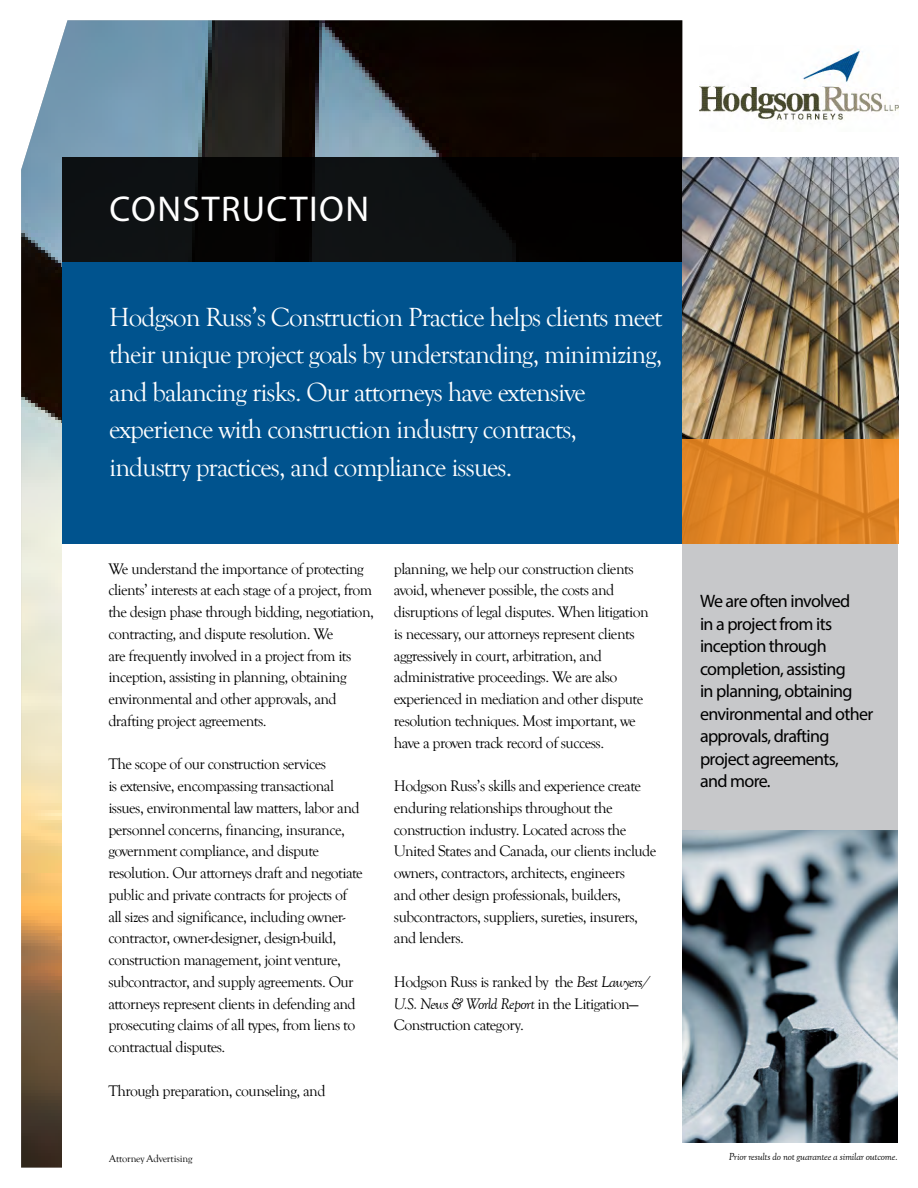
<style>
.page{position:relative;width:918px;height:1188px;background:#fff}
.page>*{position:absolute;margin:0;border:0;box-sizing:border-box;transform-origin:0 0}
.t1{font:36px "Myriad Pro";letter-spacing:.04em;color:#fff}
.t2{font:27px/37.5px "Goudy Old Style T";letter-spacing:-.035em;color:#fff}
.t3{font:18px/22.5px "Myriad Pro";letter-spacing:-.035em;color:#000}
.t4{font:15.75px/21.8px "Goudy Old Style T";letter-spacing:-.035em;color:#000}
.t5{font:italic 10.5px "Goudy Old Style T";letter-spacing:-.015em;color:#000}
.t6{font:10.5px "Goudy Old Style T";letter-spacing:-.015em;color:#000}
.s1{font-style:italic}
</style>
<div class="page">
<img style="left:699px;top:48px;width:199px;height:72px">
<img style="left:21px;top:20px;width:661px;height:1148px">
<div style="left:63px;top:262px;width:619px;height:282px;background:#00538e"></div>
<img style="left:682px;top:158px;width:216px;height:282px">
<svg style="left:682px;top:440px;width:216px;height:104px;background:#e28525"></svg>
<div style="left:63px;top:544px;width:855px;height:644px;background:#fff"></div>
<div style="left:682px;top:544px;width:216px;height:599px;background:#c7c8ca"></div>
<img style="left:682px;top:831px;width:216px;height:312px">
<h1 class="t1" style="left:110px;top:187px;width:261px">CONSTRUCTION</h1>
<p class="t2" style="left:109px;top:299px;width:555px">Hodgson Russ’s Construction Practice helps clients meet their unique project goals by understanding, minimizing, and balancing risks. Our attorneys have extensive experience with construction industry contracts, industry practices, and compliance issues.</p>
<p class="t4" style="left:108px;top:558px;width:267px">We understand the importance of protecting clients’ interests at each stage of a project, from the design phase through bidding, negotiation, contracting, and dispute resolution. We<br>are frequently involved in a project from its inception, assisting in planning, obtaining environmental and other approvals, and drafting project agreements.</p>
<p class="t4" style="left:108px;top:754px;width:256px">The scope of our construction services<br>is extensive, encompassing transactional issues, environmental law matters, labor and personnel concerns, financing, insurance, government compliance, and dispute resolution. Our attorneys draft and negotiate public and private contracts for projects of all sizes and significance, including owner&shy;contractor, owner-designer, design-build, construction management, joint venture, subcontractor, and supply agreements. Our attorneys represent clients in defending and prosecuting claims of all types, from liens to contractual disputes.</p>
<p class="t4" style="left:108px;top:1080px;width:219px">Through preparation, counseling, and</p>
<p class="t4" style="left:394px;top:558px;width:256px">planning, we help our construction clients avoid, whenever possible, the costs and disruptions of legal disputes. When litigation is necessary, our attorneys represent clients aggressively in court, arbitration, and administrative proceedings. We are also experienced in mediation and other dispute resolution techniques. Most important, we have a proven track record of success.</p>
<p class="t4" style="left:394px;top:775px;width:264px">Hodgson Russ’s skills and experience create enduring relationships throughout the construction industry. Located across the United States and Canada, our clients include owners, contractors, architects, engineers<br>and other design professionals, builders, subcontractors, suppliers, sureties, insurers, and lenders.</p>
<p class="t4" style="left:394px;top:971px;width:258px">Hodgson Russ is ranked by the <span class="s1">Best Lawyers/<br>U.S. News &amp; World Report</span> in the Litigation—<br>Construction category.</p>
<p class="t6" style="left:109px;top:1153px;width:85px">Attorney Advertising</p>
<p class="t3" style="left:700px;top:590px;width:175px">We are often involved<br>in a project from its inception through completion, assisting<br>in planning, obtaining environmental and other approvals, drafting project agreements,<br>and more.</p>
<p class="t5" style="left:729px;top:1151px;width:170px">Prior results do not guarantee a similar outcome.</p>
</div>
